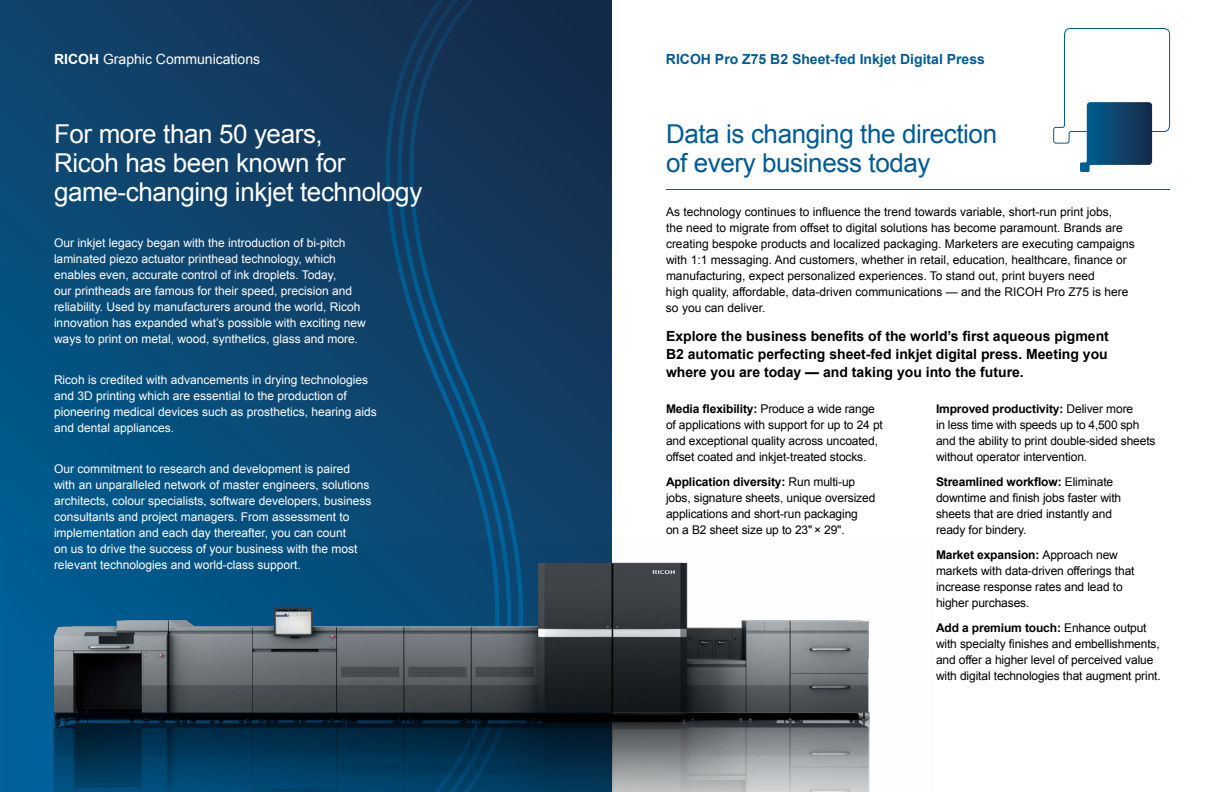
<style>
.page{position:relative;width:1224px;height:792px;background:#fff}
.page>*{position:absolute;margin:0;border:0;box-sizing:border-box;transform-origin:0 0}
.t1{font:26px/29px "Arial";letter-spacing:-.015em;color:#fff}
.t2{font:26px/29px "Arial";letter-spacing:-.015em;color:#005b94}
.t3{font:700 14px/18px "Arial";color:#000;text-align:justify}
.t4{font:700 14px "Arial";color:#005b94}
.t5{font:14px "Arial";color:#fff}
.t6{font:12px/16px "Arial";letter-spacing:-.01em;color:#000}
.t7{font:12px/16px "Arial";color:#fff}
.s1{font-weight:700}
</style>
<div class="page">
<div style="left:0;top:0;width:612px;height:792px;background:linear-gradient(to bottom,#133a5d,#0067a1)"></div>
<svg style="left:327px;top:0;width:285px;height:540px;background:#113b61"></svg>
<img style="left:5px;top:540px;width:865px;height:252px">
<svg style="left:1053px;top:28px;width:118px;height:144px"></svg>
<hr style="left:666px;top:189px;width:504px;height:1px;background:#005b94">
<p class="t5" style="left:54px;top:50px;width:208px"><span class="s1">RICOH</span> Graphic Communications</p>
<p class="t4" style="left:666px;top:50px;width:320px">RICOH Pro Z75 B2 Sheet-fed Inkjet Digital Press</p>
<h1 class="t1" style="left:54px;top:119px;width:370px">For more than 50 years,<br>Ricoh has been known for game-changing inkjet technology</h1>
<p class="t7" style="left:54px;top:235px;width:313px">Our inkjet legacy began with the introduction of bi-pitch laminated piezo actuator printhead technology, which enables even, accurate control of ink droplets. Today,<br>our printheads are famous for their speed, precision and reliability. Used by manufacturers around the world, Ricoh innovation has expanded what’s possible with exciting new ways to print on metal, wood, synthetics, glass and more.</p>
<p class="t7" style="left:54px;top:372px;width:324px">Ricoh is credited with advancements in drying technologies and 3D printing which are essential to the production of pioneering medical devices such as prosthetics, hearing aids and dental appliances.</p>
<p class="t7" style="left:54px;top:461px;width:319px">Our commitment to research and development is paired with an unparalleled network of master engineers, solutions architects, colour specialists, software developers, business consultants and project managers. From assessment to implementation and each day thereafter, you can count<br>on us to drive the success of your business with the most relevant technologies and world-class support.</p>
<h1 class="t2" style="left:666px;top:119px;width:333px">Data is changing the direction of every business today</h1>
<p class="t6" style="left:666px;top:204px;width:470px">As technology continues to influence the trend towards variable, short-run print jobs,<br>the need to migrate from offset to digital solutions has become paramount. Brands are creating bespoke products and localized packaging. Marketers are executing campaigns with 1:1 messaging. And customers, whether in retail, education, healthcare, finance or manufacturing, expect personalized experiences. To stand out, print buyers need<br>high quality, affordable, data-driven communications — and the RICOH Pro Z75 is here so you can deliver.</p>
<p class="t3" style="left:666px;top:327px;width:444px">Explore the business benefits of the world’s first aqueous pigment B2 automatic perfecting sheet-fed inkjet digital press. Meeting you where you are today — and taking you into the future.</p>
<p class="t6" style="left:666px;top:401px;width:218px"><span class="s1">Media flexibility:</span> Produce a wide range of applications with support for up to 24 pt and exceptional quality across uncoated, offset coated and inkjet-treated stocks.</p>
<p class="t6" style="left:666px;top:474px;width:211px"><span class="s1">Application diversity:</span> Run multi-up jobs, signature sheets, unique oversized applications and short-run packaging<br>on a B2 sheet size up to 23" × 29".</p>
<p class="t6" style="left:936px;top:401px;width:221px"><span class="s1">Improved productivity:</span> Deliver more<br>in less time with speeds up to 4,500 sph and the ability to print double-sided sheets without operator intervention.</p>
<p class="t6" style="left:936px;top:474px;width:187px"><span class="s1">Streamlined workflow:</span> Eliminate downtime and finish jobs faster with sheets that are dried instantly and ready for bindery.</p>
<p class="t6" style="left:936px;top:547px;width:200px"><span class="s1">Market expansion:</span> Approach new markets with data-driven offerings that increase response rates and lead to higher purchases.</p>
<p class="t6" style="left:936px;top:620px;width:226px"><span class="s1">Add a premium touch:</span> Enhance output with specialty finishes and embellishments, and offer a higher level of perceived value with digital technologies that augment print.</p>
</div>
